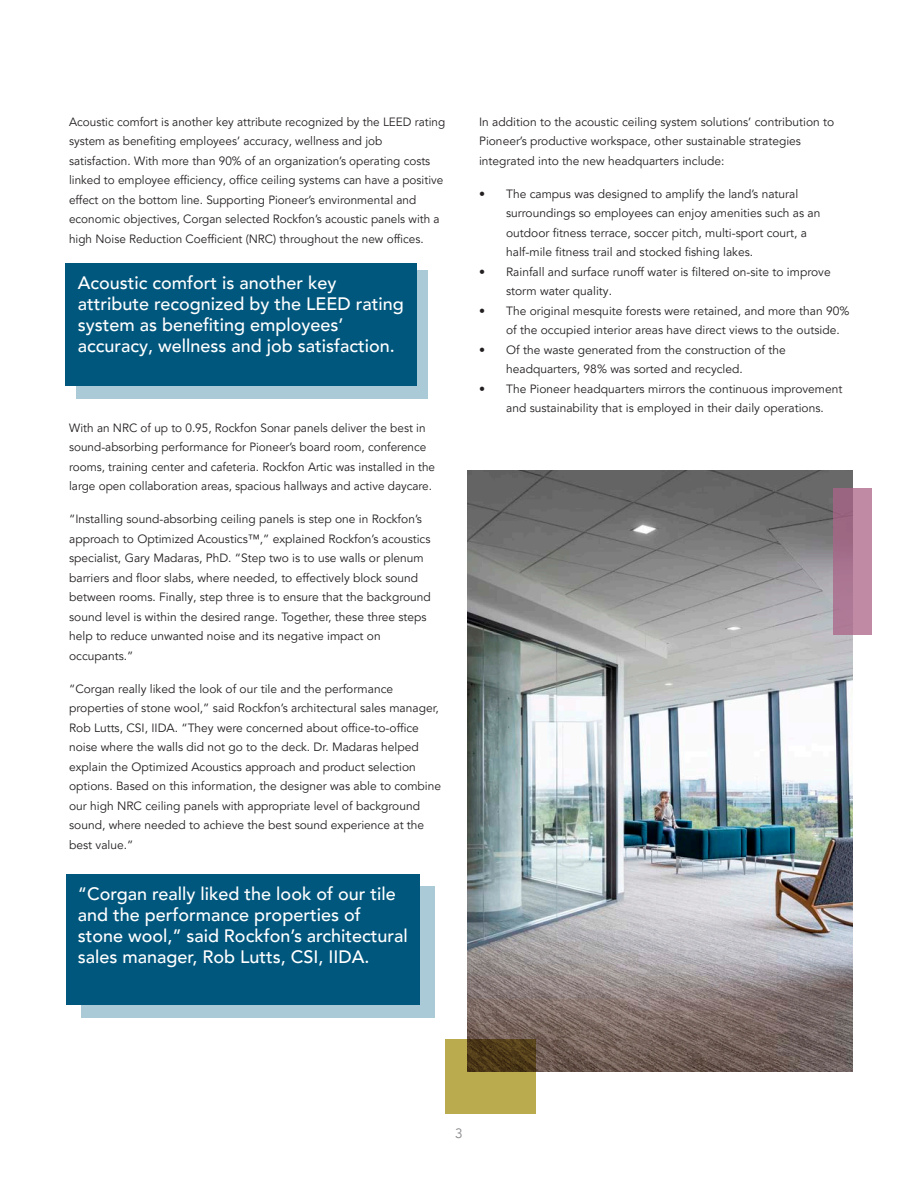
<style>
.page{position:relative;width:918px;height:1188px;background:#fff}
.page>*{position:absolute;margin:0;border:0;box-sizing:border-box;transform-origin:0 0}
.Callout_Body_text{font:500 18px/21px "Avenir LT Pro";color:#fff}
.t1{font:13.5px "Avenir LT Pro";color:#88888c}
.t2{font:12px/19.5px "Avenir LT Pro";color:#231f20}
</style>
<div class="page">
<img style="left:468px;top:471px;width:384px;height:600px">
<svg style="left:833px;top:488px;width:39px;height:147px;background:#b17c97"></svg>
<svg style="left:445px;top:1040px;width:91px;height:74px;background:#96853c"></svg>
<div style="left:81px;top:886px;width:354px;height:131px;background:#abcad7"></div>
<div style="left:66px;top:875px;width:354px;height:130px;background:#00577d"></div>
<div style="left:76px;top:270px;width:352px;height:129px;background:#abcad7"></div>
<div style="left:66px;top:264px;width:351px;height:122px;background:#00577d"></div>
<p class="t2" style="left:69px;top:112px;width:378px">Acoustic comfort is another key attribute recognized by the LEED rating system as benefiting employees’ accuracy, wellness and job satisfaction. With more than 90% of an organization’s operating costs linked to employee efficiency, office ceiling systems can have a positive effect on the bottom line. Supporting Pioneer’s environmental and economic objectives, Corgan selected Rockfon’s acoustic panels with a high Noise Reduction Coefficient (NRC) throughout the new offices.</p>
<p class="Callout_Body_text" style="left:78px;top:273px;width:328px">Acoustic comfort is another key attribute recognized by the LEED rating system as benefiting employees’ accuracy, wellness and job satisfaction.</p>
<p class="t2" style="left:69px;top:418px;width:368px">With an NRC of up to 0.95, Rockfon Sonar panels deliver the best in sound-absorbing performance for Pioneer’s board room, conference rooms, training center and cafeteria. Rockfon Artic was installed in the large open collaboration areas, spacious hallways and active daycare.</p>
<p class="t2" style="left:69px;top:510px;width:363px">“Installing sound-absorbing ceiling panels is step one in Rockfon’s approach to Optimized Acoustics™,” explained Rockfon’s acoustics specialist, Gary Madaras, PhD. “Step two is to use walls or plenum barriers and floor slabs, where needed, to effectively block sound between rooms. Finally, step three is to ensure that the background sound level is within the desired range. Together, these three steps help to reduce unwanted noise and its negative impact on occupants.”</p>
<p class="t2" style="left:69px;top:679px;width:374px">“Corgan really liked the look of our tile and the performance properties of stone wool,” said Rockfon’s architectural sales manager, Rob Lutts, CSI, IIDA. “They were concerned about office-to-office noise where the walls did not go to the deck. Dr. Madaras helped explain the Optimized Acoustics approach and product selection options. Based on this information, the designer was able to combine our high NRC ceiling panels with appropriate level of background sound, where needed to achieve the best sound experience at the best value.”</p>
<p class="Callout_Body_text" style="left:78px;top:884px;width:331px">“Corgan really liked the look of our tile and the performance properties of stone wool,” said Rockfon’s architectural sales manager, Rob Lutts, CSI, IIDA.</p>
<p class="t2" style="left:479px;top:112px;width:357px">In addition to the acoustic ceiling system solutions’ contribution to<br>Pioneer’s productive workspace, other sustainable strategies integrated into the new headquarters include:</p>
<p class="t2" style="left:506px;top:184px;width:316px;text-indent:-27px">• The campus was designed to amplify the land’s natural surroundings so employees can enjoy amenities such as an outdoor fitness terrace, soccer pitch, multi-sport court, a half-mile fitness trail and stocked fishing lakes.</p>
<p class="t2" style="left:506px;top:262px;width:326px;text-indent:-27px">• Rainfall and surface runoff water is filtered on-site to improve storm water quality.</p>
<p class="t2" style="left:506px;top:301px;width:345px;text-indent:-27px">• The original mesquite forests were retained, and more than 90% of the occupied interior areas have direct views to the outside.</p>
<p class="t2" style="left:506px;top:340px;width:281px;text-indent:-27px">• Of the waste generated from the construction of the headquarters, 98% was sorted and recycled.</p>
<p class="t2" style="left:506px;top:379px;width:338px;text-indent:-27px">• The Pioneer headquarters mirrors the continuous improvement and sustainability that is employed in their daily operations.</p>
<p class="t1" style="left:455px;top:1126px;width:9px">3</p>
</div>
